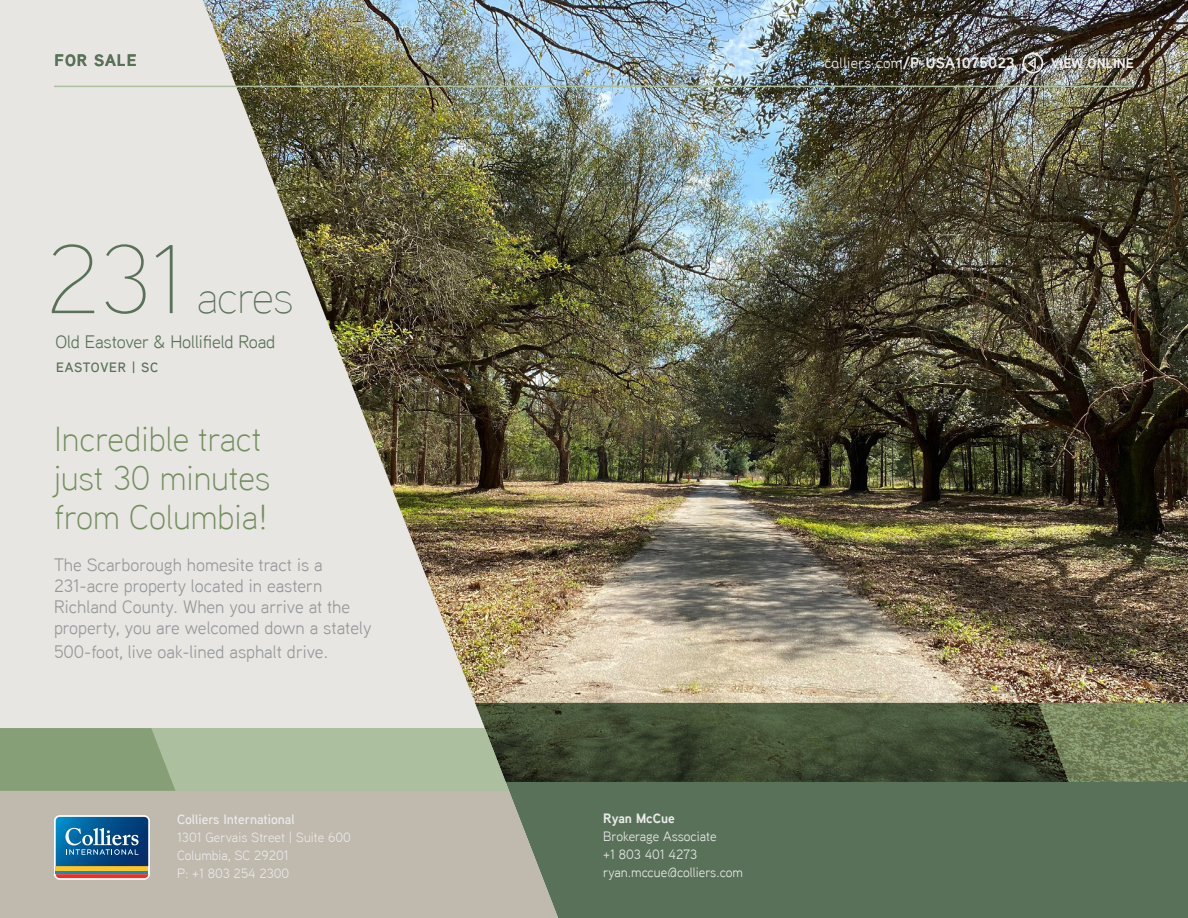
<style>
.page{position:relative;width:1188px;height:918px;background:#fff}
.page>*{position:absolute;margin:0;border:0;box-sizing:border-box;transform-origin:0 0}
.t1{font:100 45px "Aaux Next";letter-spacing:-.02em;color:#597159}
.t2{font:300 34.5px/39px "Aaux Next";color:#728e5e}
.t3{font:18px/21px "Aaux Next";color:#95979a}
.t4{font:18px "Aaux Next";letter-spacing:-.01em;color:#597159}
.t5{font:700 16.5px "Aaux Next";letter-spacing:.06em;color:#597159}
.t6{font:700 15px "Aaux Next";letter-spacing:.03em;color:#f0efef}
.t7{font:700 13.8px "Aaux Next";color:#f0efef}
.t8{font:13.5px/18px "Aaux Next";color:#ebebec}
.t9{font:600 13.5px "Aaux Next";color:#ebebec}
.t10{font:600 13.5px "Aaux Next";letter-spacing:.06em;color:#597159}
.t11{font:700 13.5px "Aaux Next";color:#ebebec}
.s1{font-weight:400}
.s2{font-size:97.5px}
</style>
<div class="page">
<div style="left:0;top:0;width:487px;height:728px;background:#e8e6e2"></div>
<img style="left:203px;top:0;width:985px;height:703px">
<div style="left:558px;top:782px;width:630px;height:136px;background:#597159"></div>
<div style="left:0;top:782px;width:558px;height:136px;background:#bfb9ae"></div>
<svg style="left:54px;top:815px;width:96px;height:65px;background:#4d7895"></svg>
<svg style="left:475px;top:703px;width:563px;height:79px;background:#3f4b33"></svg>
<svg style="left:1038px;top:703px;width:150px;height:79px;background:#718058"></svg>
<svg style="left:0;top:728px;width:509px;height:63px;background:#9db18e"></svg>
<hr style="left:54px;top:86px;width:1080px;height:1px;background:#acbf9e">
<div style="left:1023px;top:53px;width:20px;height:20px;border:2px solid #f0efef;border-radius:50%"></div>
<svg style="left:1027px;top:57px;width:10px;height:14px"></svg>
<p class="t5" style="left:55px;top:48px;width:83px">FOR SALE</p>
<p class="t6" style="left:824px;top:52px;width:192px"><span class="s1">colliers.com</span>/P-USA1075023</p>
<p class="t7" style="left:1051px;top:53px;width:84px">VIEW ONLINE</p>
<h1 class="t1" style="left:46px;top:268px;width:249px"><span class="s2">231</span> acres</h1>
<p class="t4" style="left:56px;top:329px;width:221px">Old Eastover &amp; Hollifield Road</p>
<p class="t10" style="left:56px;top:358px;width:104px">EASTOVER | SC</p>
<h2 class="t2" style="left:54px;top:418px;width:218px">Incredible tract just 30 minutes from Columbia!</h2>
<p class="t3" style="left:54px;top:553px;width:319px">The Scarborough homesite tract is a 231-acre property located in eastern Richland County. When you arrive at the property, you are welcomed down a stately</p>
<p class="t3" style="left:54px;top:640px;width:276px">500-foot, live oak-lined asphalt drive.</p>
<p class="t9" style="left:177px;top:810px;width:119px">Colliers International</p>
<p class="t8" style="left:177px;top:828px;width:175px">1301 Gervais Street | Suite 600<br>Columbia, SC 29201<br>P: +1 803 254 2300</p>
<p class="t11" style="left:603px;top:808px;width:73px">Ryan McCue</p>
<p class="t8" style="left:603px;top:827px;width:141px">Brokerage Associate<br>+1 803 401 4273 ryan.mccue@colliers.com</p>
</div>
